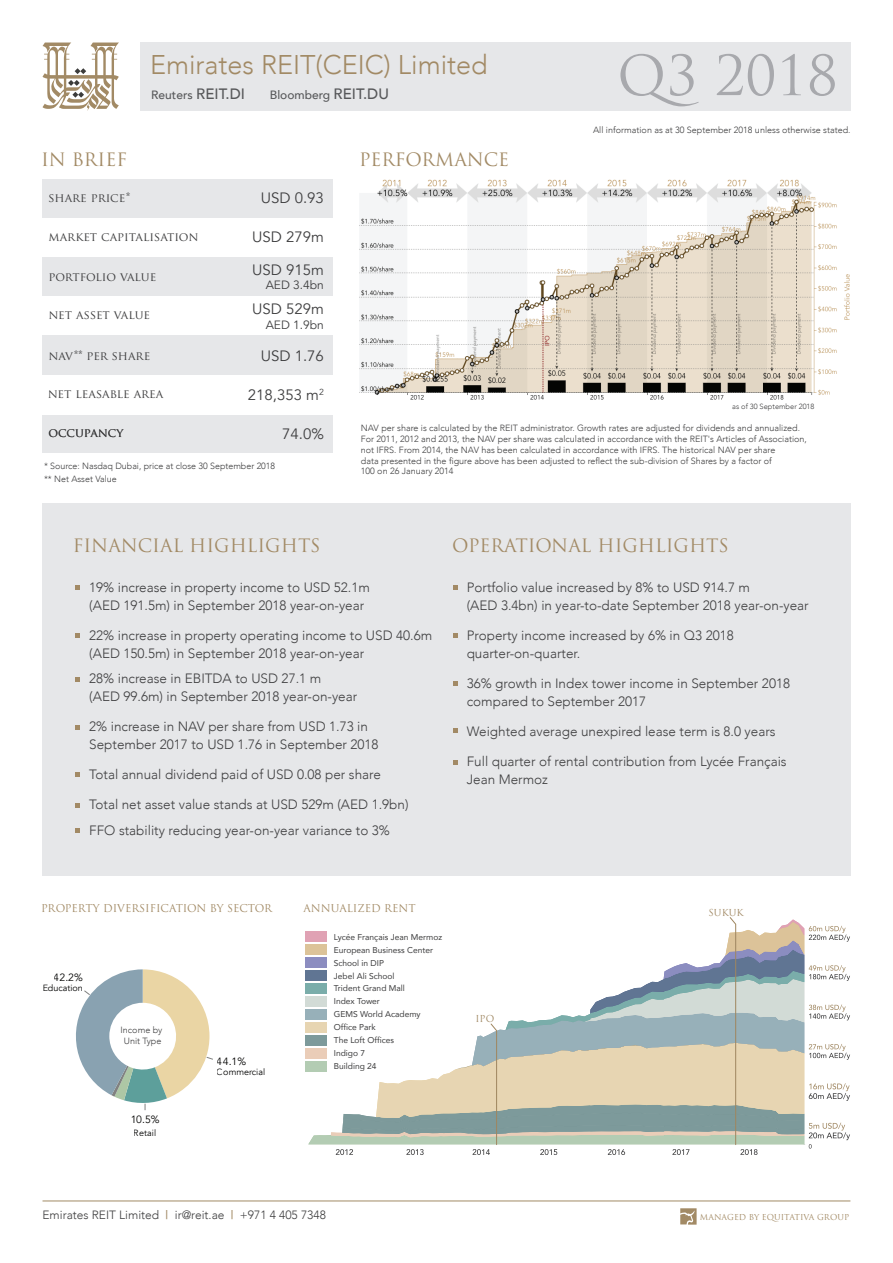
<style>
.page{position:relative;width:893px;height:1263px;background:#fff}
.page>*{position:absolute;margin:0;border:0;box-sizing:border-box;transform-origin:0 0}
.t1{font:53.85px "Trajan Pro";color:#a8a9ad}
.t2{font:300 27px "Avenir";color:#a28a65}
.t3{font:18px "Trajan Pro";color:#a28a65}
.t4{font:15px "Avenir";color:#3e3e3f}
.t5{font:300 13.5px/18px "Avenir";color:#3e3e3f}
.t6{font:12px "Trajan Pro";color:#3e3e3f}
.t7{font:300 12px "Avenir";color:#3e3e3f}
.t8{font:500 12px "Avenir";color:#57585a}
.t9{font:12px "Avenir";color:#3e3e3f}
.t10{font:10.5px "Trajan Pro";color:#a28a65}
.t11{font:10.5px "Avenir";color:#050504}
.t12{font:9.3px "Trajan Pro";color:#a18964}
.t13{font:300 9px/10.8px "Avenir";color:#3e3e3f}
.t14{font:9px "Avenir";color:#050504}
.t15{font:8.4px/12.9px "Avenir";color:#3e3e3f}
.t16{font:7.95px "Trajan Pro";color:#a28a65}
.t17{font:300 7.5px "Avenir";color:#3e3e3f}
.s1{font-size:15px}
.s2{font-weight:500;color:#a28a65}
</style>
<div class="page">
<div style="left:43px;top:503px;width:807px;height:373px;background:#e6e7e9"></div>
<hr style="left:43px;top:1200px;width:807px;height:1px;background:#a28a65">
<svg style="left:43px;top:43px;width:76px;height:68px"></svg>
<div style="left:140px;top:43px;width:710px;height:68px;background:#e6e7e9"></div>
<svg style="left:680px;top:1208px;width:17px;height:16px"></svg>
<svg style="left:76px;top:969px;width:137px;height:141px"></svg>
<div style="left:43px;top:414px;width:290px;height:39px;background:#e6e7e9"></div>
<div style="left:305px;top:970px;width:22px;height:11px;background:#607593"></div>
<div style="left:305px;top:983px;width:22px;height:11px;background:#7aadaa"></div>
<div style="left:305px;top:996px;width:22px;height:11px;background:#d2dbd6"></div>
<div style="left:305px;top:1009px;width:22px;height:10px;background:#97b0b9"></div>
<div style="left:305px;top:1022px;width:22px;height:10px;background:#e7d5b2"></div>
<div style="left:305px;top:1035px;width:22px;height:10px;background:#7d9a9b"></div>
<div style="left:305px;top:1048px;width:22px;height:10px;background:#eacdb8"></div>
<div style="left:305px;top:1061px;width:22px;height:10px;background:#b3ccb3"></div>
<svg style="left:308px;top:917px;width:542px;height:238px"></svg>
<div style="left:305px;top:944px;width:22px;height:11px;background:#dcc399"></div>
<div style="left:305px;top:931px;width:22px;height:11px;background:#e0a2b4"></div>
<svg style="left:76px;top:585px;width:4px;height:4px"></svg>
<svg style="left:76px;top:633px;width:4px;height:4px"></svg>
<svg style="left:76px;top:677px;width:4px;height:4px"></svg>
<div style="left:43px;top:179px;width:290px;height:39px;background:#e6e7e9"></div>
<div style="left:43px;top:257px;width:290px;height:39px;background:#e6e7e9"></div>
<div style="left:43px;top:336px;width:290px;height:39px;background:#e6e7e9"></div>
<svg style="left:76px;top:773px;width:4px;height:4px"></svg>
<svg style="left:454px;top:585px;width:4px;height:4px"></svg>
<svg style="left:454px;top:634px;width:4px;height:4px"></svg>
<svg style="left:454px;top:682px;width:4px;height:4px"></svg>
<svg style="left:454px;top:729px;width:4px;height:4px"></svg>
<svg style="left:76px;top:803px;width:4px;height:4px"></svg>
<svg style="left:76px;top:828px;width:4px;height:4px"></svg>
<svg style="left:76px;top:725px;width:4px;height:4px"></svg>
<img style="left:359px;top:179px;width:491px;height:221px">
<div style="left:305px;top:957px;width:22px;height:11px;background:#8c8dc0"></div>
<svg style="left:454px;top:760px;width:4px;height:4px"></svg>
<h3 class="t3" style="left:41px;top:148px;width:88px">IN BRIEF</h3>
<h2 class="t2" style="left:150px;top:48px;width:339px">Emirates REIT(CEIC) Limited</h2>
<p class="t8" style="left:151px;top:84px;width:95px">Reuters <span class="s1">REIT.DI</span></p>
<p class="t8" style="left:270px;top:84px;width:121px">Bloomberg <span class="s1">REIT.DU</span></p>
<h3 class="t3" style="left:359px;top:148px;width:152px">PERFORMANCE</h3>
<p class="t6" style="left:49px;top:190px;width:83px">share price*</p>
<p class="t4" style="left:261px;top:189px;width:65px">USD 0.93</p>
<p class="t4" style="left:295px;top:189px;width:31px">102</p>
<p class="t6" style="left:49px;top:229px;width:151px">market capitalisation</p>
<p class="t4" style="left:252px;top:228px;width:73px">USD 279m</p>
<p class="t6" style="left:49px;top:229px;width:103px">n v** per share</p>
<p class="t4" style="left:261px;top:228px;width:65px">USD 1.73</p>
<p class="t6" style="left:49px;top:269px;width:109px">portfolio value</p>
<p class="t6" style="left:49px;top:307px;width:103px">net asset value</p>
<p class="t4" style="left:248px;top:261px;width:60px">USD 870</p>
<p class="t9" style="left:262px;top:278px;width:46px">AED 3.2</p>
<p class="t4" style="left:248px;top:300px;width:60px">USD 520</p>
<p class="t9" style="left:262px;top:317px;width:46px">AED 1.9</p>
<p class="t4" style="left:252px;top:261px;width:73px">USD 915m</p>
<p class="t9" style="left:266px;top:278px;width:60px">AED 3.4bn</p>
<p class="t4" style="left:252px;top:300px;width:73px">USD 529m</p>
<p class="t9" style="left:266px;top:317px;width:60px">AED 1.9bn</p>
<h1 class="t1" style="left:617px;top:41px;width:222px">Q3 2018</h1>
<p class="t13" style="left:593px;top:124px;width:259px">All information as at 30 September 2018 unless otherwise stated.</p>
<p class="t6" style="left:49px;top:347px;width:151px">m rket capitalisation</p>
<p class="t4" style="left:248px;top:346px;width:77px">USD 306 m</p>
<p class="t4" style="left:256px;top:385px;width:47px">05 141</p>
<p class="t6" style="left:49px;top:348px;width:103px">nav** per share</p>
<p class="t4" style="left:261px;top:346px;width:65px">USD 1.76</p>
<p class="t6" style="left:48px;top:386px;width:117px">net leasable area</p>
<p class="t4" style="left:248px;top:385px;width:78px">218,353 m<sup>2</sup></p>
<p class="t6" style="left:49px;top:425px;width:76px">occupancy</p>
<p class="t4" style="left:282px;top:424px;width:43px">74.0%</p>
<p class="t13" style="left:44px;top:460px;width:233px;line-height:12.8px">* Source: Nasdaq Dubai, price at close 30 September 2018 ** Net Asset Value</p>
<h3 class="t3" style="left:73px;top:534px;width:249px">FINANCIAL HIGHLIGHTS</h3>
<p class="t17" style="left:732px;top:402px;width:84px">as of 30 September 2018</p>
<p class="t13" style="left:361px;top:423px;width:447px">NAV per share is calculated by the REIT administrator. Growth rates are adjusted for dividends and annualized.<br>For 2011, 2012 and 2013, the NAV per share was calculated in accordance with the REIT's Articles of Association, not IFRS. From 2014, the NAV has been calculated in accordance with IFRS. The historical NAV per share<br>data presented in the figure above has been adjusted to reflect the sub-division of Shares by a factor of<br>100 on 26 January 2014</p>
<h3 class="t3" style="left:452px;top:534px;width:278px">OPERATIONAL HIGHLIGHTS</h3>
<p class="t5" style="left:89px;top:578px;width:282px">19% increase in property income to USD 52.1m (AED 191.5m) in September 2018 year-on-year</p>
<p class="t5" style="left:89px;top:626px;width:345px">22% increase in property operating income to USD 40.6m (AED 150.5m) in September 2018 year-on-year</p>
<p class="t5" style="left:89px;top:669px;width:270px">28% increase in EBITDA to USD 27.1 m<br>(AED 99.6m) in September 2018 year-on-year</p>
<p class="t5" style="left:89px;top:717px;width:291px">2% increase in NAV per share from USD 1.73 in<br>September 2017 to USD 1.76 in September 2018</p>
<p class="t5" style="left:89px;top:765px;width:293px">Total annual dividend paid of USD 0.08 per share</p>
<p class="t5" style="left:89px;top:792px;width:321px;line-height:25.5px">Total net asset value stands at USD 529m (AED 1.9bn)<br>FFO stability reducing year-on-year variance to 3%</p>
<p class="t5" style="left:467px;top:578px;width:344px">Portfolio value increased by 8% to USD 914.7 m<br>(AED 3.4bn) in year-to-date September 2018 year-on-year</p>
<p class="t5" style="left:467px;top:626px;width:268px">Property income increased by 6% in Q3 2018 quarter-on-quarter.</p>
<p class="t5" style="left:467px;top:674px;width:325px">36% growth in Index tower income in September 2018 compared to September 2017</p>
<p class="t5" style="left:467px;top:722px;width:310px">Weighted average unexpired lease term is 8.0 years</p>
<p class="t5" style="left:467px;top:752px;width:321px">Full quarter of rental contribution from Lycée Français<br>Jean Mermoz</p>
<p class="t10" style="left:41px;top:901px;width:233px">PROPERTY DIVERSIFICATION BY SECTOR</p>
<p class="t11" style="left:54px;top:971px;width:31px">42.2%</p>
<p class="t14" style="left:43px;top:983px;width:42px">Education</p>
<p class="t13" style="left:121px;top:1025px;width:43px;text-align:center">Income by<br>Unit Type</p>
<p class="t11" style="left:130px;top:1113px;width:31px">10.5%</p>
<p class="t14" style="left:134px;top:1127px;width:24px">Retail</p>
<p class="t11" style="left:217px;top:1055px;width:31px">44.1%</p>
<p class="t14" style="left:217px;top:1066px;width:50px">Commercial</p>
<p class="t10" style="left:304px;top:901px;width:114px">ANNUALIZED RENT</p>
<p class="t15" style="left:334px;top:930px;width:110px">Lycée Français Jean Mermoz</p>
<p class="t15" style="left:334px;top:943px;width:101px">European Business Center</p>
<p class="t15" style="left:334px;top:956px;width:52px">School in DIP</p>
<p class="t15" style="left:334px;top:969px;width:88px">Jebel Ali School<br>Trident Grand Mall<br>Index Tower<br>GEMS World Academy<br>Office Park<br>The Loft Offices<br>Indigo 7<br>Building 24</p>
<p class="t12" style="left:475px;top:1013px;width:20px">IPO</p>
<p class="t12" style="left:709px;top:906px;width:36px">SUKUK</p>
<p class="t7" style="left:43px;top:1207px;width:285px">Emirates REIT Limited <span class="s2">|</span> ir@reit.ae <span class="s2">|</span> +971 4 405 7348</p>
<p class="t16" style="left:700px;top:1212px;width:151px">MANAGED BY EQUITATIVA GROUP</p>
</div>
